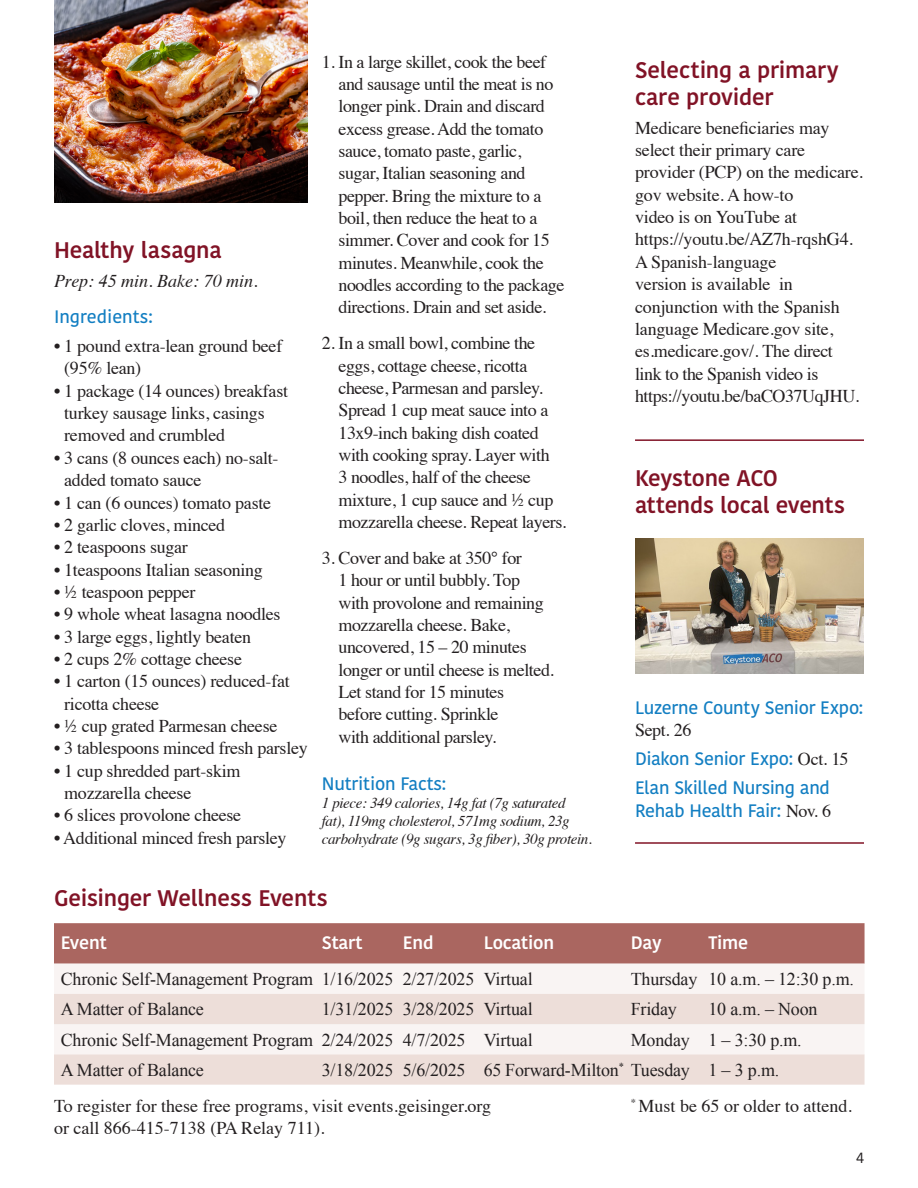
<style>
.page{position:relative;width:918px;height:1188px;background:#fff}
.page>*{position:absolute;margin:0;border:0;box-sizing:border-box;transform-origin:0 0}
.t1{font:600 22.5px/27px "Kohinoor Bangla";letter-spacing:-.01em;color:#811326}
.t2{font:18px/22.4px "Times";letter-spacing:-.015em;color:#231f20}
.t3{font:18px "Times New Roman";letter-spacing:-.01em;color:#231f20}
.t4{font:500 18px/22.4px "Kohinoor Bangla";letter-spacing:-.015em;color:#127ec2}
.t5{font:600 18px "Kohinoor Bangla";letter-spacing:-.01em;color:#fff}
.t6{font:italic 18px "Times";color:#231f20}
.t7{font:italic 15px/18px "Times";letter-spacing:-.025em;color:#231f20}
.t8{font:15px "Kohinoor Bangla";color:#231f20}
.s1{font-family:"Times";font-weight:400;color:#231f20}
</style>
<div class="page">
<img style="left:54px;top:0;width:254px;height:202px">
<div style="left:54px;top:923px;width:811px;height:41px;background:#aa6660"></div>
<div style="left:54px;top:964px;width:810px;height:30px;background:#f9f4f3"></div>
<svg style="left:54px;top:994px;width:811px;height:91px;fill:#edded9"></svg>
<hr style="left:635px;top:439px;width:229px;height:2px;background:#811326">
<hr style="left:635px;top:842px;width:229px;height:2px;background:#811326">
<img style="left:635px;top:538px;width:229px;height:135px">
<p class="t1" style="left:54px;top:236px;width:169px">Healthy lasagna</p>
<p class="t6" style="left:54px;top:265px;width:205px">Prep: 45 min. Bake: 70 min.</p>
<p class="t4" style="left:54px;top:305px;width:100px">Ingredients:</p>
<p class="t2" style="left:64px;top:333px;width:220px;text-indent:-10px">• 1 pound extra-lean ground beef (95% lean)</p>
<p class="t2" style="left:64px;top:378px;width:225px;text-indent:-10px">• 1 package (14 ounces) breakfast turkey sausage links, casings removed and crumbled</p>
<p class="t2" style="left:64px;top:445px;width:216px;text-indent:-10px">• 3 cans (8 ounces each) no-salt&shy;added tomato sauce</p>
<p class="t2" style="left:54px;top:490px;width:219px">• 1 can (6 ounces) tomato paste</p>
<p class="t2" style="left:54px;top:512px;width:173px">• 2 garlic cloves, minced</p>
<p class="t2" style="left:54px;top:534px;width:135px">• 2 teaspoons sugar</p>
<p class="t2" style="left:54px;top:557px;width:210px">• 1teaspoons Italian seasoning</p>
<p class="t2" style="left:54px;top:579px;width:143px">• ½ teaspoon pepper</p>
<p class="t2" style="left:54px;top:601px;width:228px">• 9 whole wheat lasagna noodles</p>
<p class="t2" style="left:54px;top:624px;width:199px">• 3 large eggs, lightly beaten</p>
<p class="t2" style="left:54px;top:646px;width:189px">• 2 cups 2% cottage cheese</p>
<p class="t2" style="left:64px;top:669px;width:227px;text-indent:-10px">• 1 carton (15 ounces) reduced-fat ricotta cheese</p>
<p class="t2" style="left:54px;top:713px;width:225px">• ½ cup grated Parmesan cheese</p>
<p class="t2" style="left:54px;top:736px;width:255px">• 3 tablespoons minced fresh parsley</p>
<p class="t2" style="left:64px;top:758px;width:178px;text-indent:-10px">• 1 cup shredded part-skim mozzarella cheese</p>
<p class="t2" style="left:54px;top:803px;width:189px">• 6 slices provolone cheese</p>
<p class="t2" style="left:54px;top:825px;width:234px">• Additional minced fresh parsley</p>
<p class="t2" style="left:338px;top:49px;width:227px;text-indent:-17px">1. In a large skillet, cook the beef and sausage until the meat is no longer pink. Drain and discard excess grease. Add the tomato sauce, tomato paste, garlic, sugar, Italian seasoning and pepper. Bring the mixture to a boil, then reduce the heat to a simmer. Cover and cook for 15 minutes. Meanwhile, cook the noodles according to the package directions. Drain and set aside.</p>
<p class="t2" style="left:338px;top:330px;width:230px;text-indent:-17px">2. In a small bowl, combine the eggs, cottage cheese, ricotta cheese, Parmesan and parsley.<br>Spread 1 cup meat sauce into a<br>13x9-inch baking dish coated with cooking spray. Layer with<br>3 noodles, half of the cheese mixture, 1 cup sauce and ½ cup mozzarella cheese. Repeat layers.</p>
<p class="t2" style="left:338px;top:545px;width:217px;text-indent:-17px">3. Cover and bake at 350° for<br>1 hour or until bubbly. Top with provolone and remaining mozzarella cheese. Bake, uncovered, 15 – 20 minutes longer or until cheese is melted.<br>Let stand for 15 minutes<br>before cutting. Sprinkle<br>with additional parsley.</p>
<p class="t4" style="left:322px;top:772px;width:126px">Nutrition Facts:</p>
<p class="t7" style="left:322px;top:793px;width:272px">1 piece: 349 calories, 14g fat (7g saturated fat), 119mg cholesterol, 571mg sodium, 23g carbohydrate (9g sugars, 3g fiber), 30g protein.</p>
<p class="t1" style="left:635px;top:55px;width:205px">Selecting a primary care provider</p>
<p class="t2" style="left:635px;top:115px;width:230px">Medicare beneficiaries may select their primary care provider (PCP) on the medicare. gov website. A how-to<br>video is on YouTube at https://youtu.be/AZ7h-rqshG4.<br>A Spanish-language<br>version is available in conjunction with the Spanish language Medicare.gov site, es.medicare.gov/. The direct link to the Spanish video is https://youtu.be/baCO37UqJHU.</p>
<p class="t1" style="left:635px;top:463px;width:212px">Keystone ACO attends local events</p>
<p class="t4" style="left:635px;top:696px;width:230px">Luzerne County Senior Expo:<br><span class="s1">Sept. 26</span></p>
<p class="t4" style="left:635px;top:747px;width:215px">Diakon Senior Expo: <span class="s1">Oct. 15</span></p>
<p class="t4" style="left:635px;top:776px;width:198px">Elan Skilled Nursing and<br>Rehab Health Fair: <span class="s1">Nov. 6</span></p>
<p class="t1" style="left:54px;top:884px;width:275px">Geisinger Wellness Events</p>
<p class="t5" style="left:61px;top:927px;width:48px">Event</p>
<p class="t5" style="left:322px;top:927px;width:42px">Start</p>
<p class="t5" style="left:403px;top:927px;width:32px">End</p>
<p class="t5" style="left:484px;top:927px;width:72px">Location</p>
<p class="t5" style="left:631px;top:927px;width:32px">Day</p>
<p class="t5" style="left:708px;top:927px;width:41px">Time</p>
<p class="t3" style="left:61px;top:967px;width:254px">Chronic Self-Management Program</p>
<p class="t3" style="left:322px;top:967px;width:73px">1/16/2025</p>
<p class="t3" style="left:403px;top:967px;width:73px">2/27/2025</p>
<p class="t3" style="left:484px;top:967px;width:50px">Virtual</p>
<p class="t3" style="left:631px;top:967px;width:68px">Thursday</p>
<p class="t3" style="left:708px;top:967px;width:147px">10 a.m. – 12:30 p.m.</p>
<p class="t3" style="left:61px;top:997px;width:145px">A Matter of Balance</p>
<p class="t3" style="left:322px;top:997px;width:73px">1/31/2025</p>
<p class="t3" style="left:403px;top:997px;width:73px">3/28/2025</p>
<p class="t3" style="left:484px;top:997px;width:50px">Virtual</p>
<p class="t3" style="left:631px;top:997px;width:48px">Friday</p>
<p class="t3" style="left:708px;top:997px;width:111px">10 a.m. – Noon</p>
<p class="t3" style="left:61px;top:1027px;width:254px">Chronic Self-Management Program</p>
<p class="t3" style="left:322px;top:1027px;width:73px">2/24/2025</p>
<p class="t3" style="left:403px;top:1027px;width:64px">4/7/2025</p>
<p class="t3" style="left:484px;top:1027px;width:50px">Virtual</p>
<p class="t3" style="left:631px;top:1027px;width:61px">Monday</p>
<p class="t3" style="left:708px;top:1027px;width:95px">1 – 3:30 p.m.</p>
<p class="t3" style="left:61px;top:1058px;width:145px">A Matter of Balance</p>
<p class="t3" style="left:322px;top:1058px;width:73px">3/18/2025</p>
<p class="t3" style="left:403px;top:1058px;width:64px">5/6/2025</p>
<p class="t3" style="left:484px;top:1058px;width:208px">65 Forward-Milton<sup>*</sup> Tuesday</p>
<p class="t3" style="left:708px;top:1058px;width:72px">1 – 3 p.m.</p>
<p class="t2" style="left:54px;top:1093px;width:439px">To register for these free programs, visit events.geisinger.org or call 866-415-7138 (PA Relay 711).</p>
<p class="t2" style="left:631px;top:1093px;width:223px"><sup>*</sup> Must be 65 or older to attend.</p>
<p class="t8" style="left:856px;top:1146px;width:9px">4</p>
</div>
